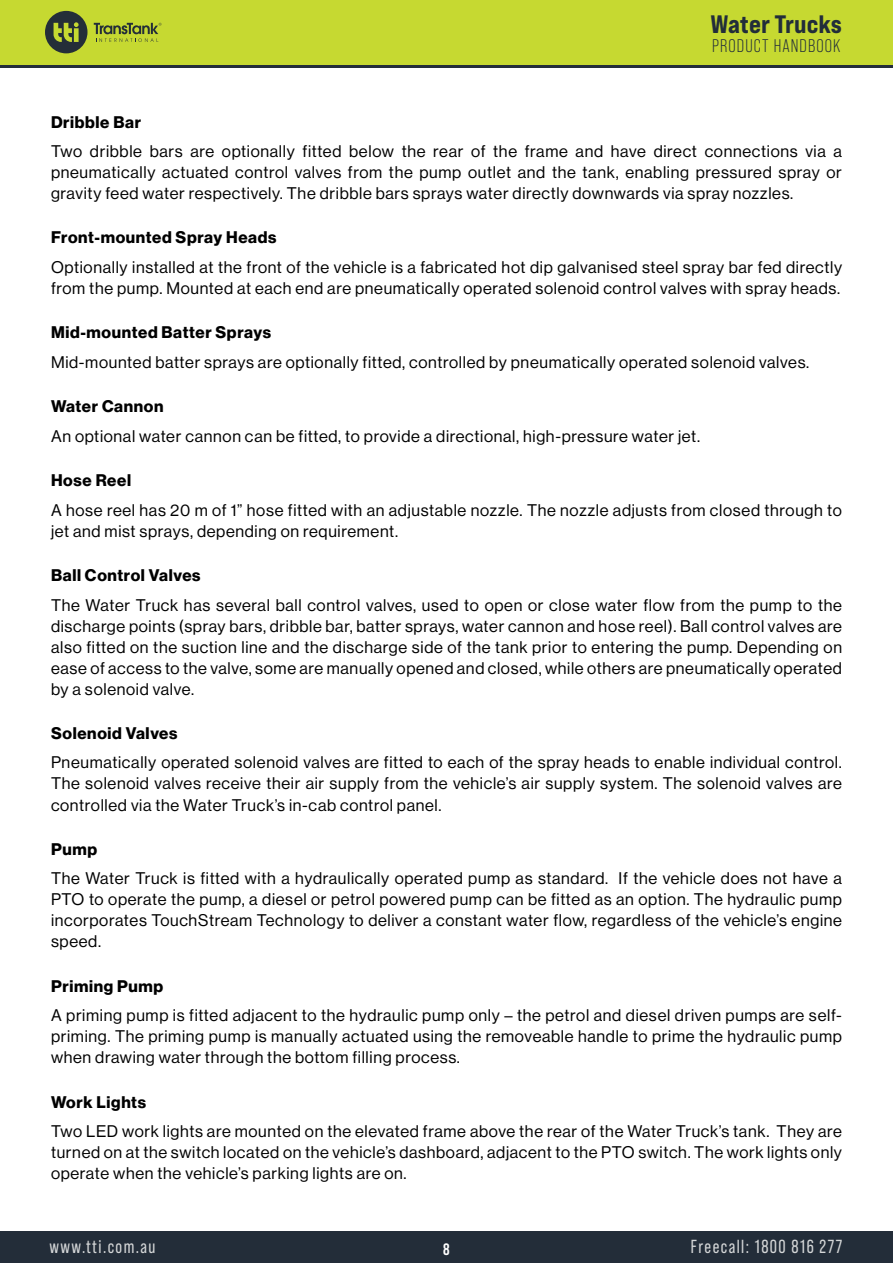
<style>
.page{position:relative;width:893px;height:1263px;background:#fff}
.page>*{position:absolute;margin:0;border:0;box-sizing:border-box;transform-origin:0 0}
.t1{font:25.2px "Bebas Neue Pro Exp Eb";color:#222d3a}
.t2{font:18.9px "Bebas Neue Pro";letter-spacing:.08em;color:#d4d6d7;scale:.95 1}
.t3{font:18.3px "Bebas Neue Pro";letter-spacing:.06em;color:#222d3a}
.t4{font:16.5px/21px "N Haas Grotesk DS Pro 55 Rg";letter-spacing:.04em;color:#000;text-align:justify}
.t5{font:700 16.5px "Neue Haas Display";letter-spacing:.04em;color:#000}
.t6{font:700 16.5px "Bebas Neue Pro";color:#fff}
</style>
<div class="page">
<div style="left:0;top:1231px;width:893px;height:32px;background:#232d39"></div>
<svg style="left:0;top:64px;width:893px;height:4px;background:#4b5837"></svg>
<div style="left:0;top:0;width:893px;height:64px;background:#c6d931"></div>
<svg style="left:94px;top:23px;width:68px;height:19px"></svg>
<svg style="left:45px;top:11px;width:42px;height:42px"></svg>
<h1 class="t1" style="left:711px;top:9px;width:133px">Water Trucks</h1>
<p class="t3" style="left:712px;top:35px;width:130px">PRODUCT HANDBOOK</p>
<p class="t5" style="left:51px;top:112px;width:92px">Dribble Bar</p>
<p class="t4" style="left:51px;top:141px;width:792px">Two dribble bars are optionally fitted below the rear of the frame and have direct connections via a pneumatically actuated control valves from the pump outlet and the tank, enabling pressured spray or gravity feed water respectively. The dribble bars sprays water directly downwards via spray nozzles.</p>
<p class="t5" style="left:51px;top:228px;width:227px">Front-mounted Spray Heads</p>
<p class="t4" style="left:51px;top:257px;width:792px">Optionally installed at the front of the vehicle is a fabricated hot dip galvanised steel spray bar fed directly from the pump. Mounted at each end are pneumatically operated solenoid control valves with spray heads.</p>
<p class="t5" style="left:51px;top:323px;width:222px">Mid-mounted Batter Sprays</p>
<p class="t4" style="left:51px;top:352px;width:760px">Mid-mounted batter sprays are optionally fitted, controlled by pneumatically operated solenoid valves.</p>
<p class="t5" style="left:51px;top:397px;width:114px">Water Cannon</p>
<p class="t4" style="left:51px;top:426px;width:651px">An optional water cannon can be fitted, to provide a directional, high-pressure water jet.</p>
<p class="t5" style="left:51px;top:471px;width:82px">Hose Reel</p>
<p class="t4" style="left:51px;top:499px;width:792px">A hose reel has 20 m of 1” hose fitted with an adjustable nozzle. The nozzle adjusts from closed through to jet and mist sprays, depending on requirement.</p>
<p class="t5" style="left:51px;top:566px;width:151px">Ball Control Valves</p>
<p class="t4" style="left:51px;top:594px;width:792px">The Water Truck has several ball control valves, used to open or close water flow from the pump to the discharge points (spray bars, dribble bar, batter sprays, water cannon and hose reel). Ball control valves are also fitted on the suction line and the discharge side of the tank prior to entering the pump. Depending on ease of access to the valve, some are manually opened and closed, while others are pneumatically operated by a solenoid valve.</p>
<p class="t5" style="left:51px;top:723px;width:128px">Solenoid Valves</p>
<p class="t4" style="left:51px;top:752px;width:792px">Pneumatically operated solenoid valves are fitted to each of the spray heads to enable individual control.<br>The solenoid valves receive their air supply from the vehicle’s air supply system. The solenoid valves are controlled via the Water Truck’s in-cab control panel.</p>
<p class="t5" style="left:51px;top:839px;width:48px">Pump</p>
<p class="t4" style="left:51px;top:868px;width:792px">The Water Truck is fitted with a hydraulically operated pump as standard. If the vehicle does not have a PTO to operate the pump, a diesel or petrol powered pump can be fitted as an option. The hydraulic pump incorporates TouchStream Technology to deliver a constant water flow, regardless of the vehicle’s engine speed.</p>
<p class="t5" style="left:51px;top:976px;width:114px">Priming Pump</p>
<p class="t4" style="left:51px;top:1005px;width:792px">A priming pump is fitted adjacent to the hydraulic pump only – the petrol and diesel driven pumps are self&shy;priming. The priming pump is manually actuated using the removeable handle to prime the hydraulic pump when drawing water through the bottom filling process.</p>
<p class="t5" style="left:51px;top:1092px;width:97px">Work Lights</p>
<p class="t4" style="left:51px;top:1121px;width:792px">Two LED work lights are mounted on the elevated frame above the rear of the Water Truck’s tank. They are turned on at the switch located on the vehicle’s dashboard, adjacent to the PTO switch. The work lights only operate when the vehicle’s parking lights are on.</p>
<p class="t2" style="left:50px;top:1236px;width:113px">www.tti.com.au</p>
<p class="t6" style="left:443px;top:1239px;width:8px">8</p>
<p class="t2" style="left:691px;top:1236px;width:161px">Freecall: 1800 816 277</p>
</div>
